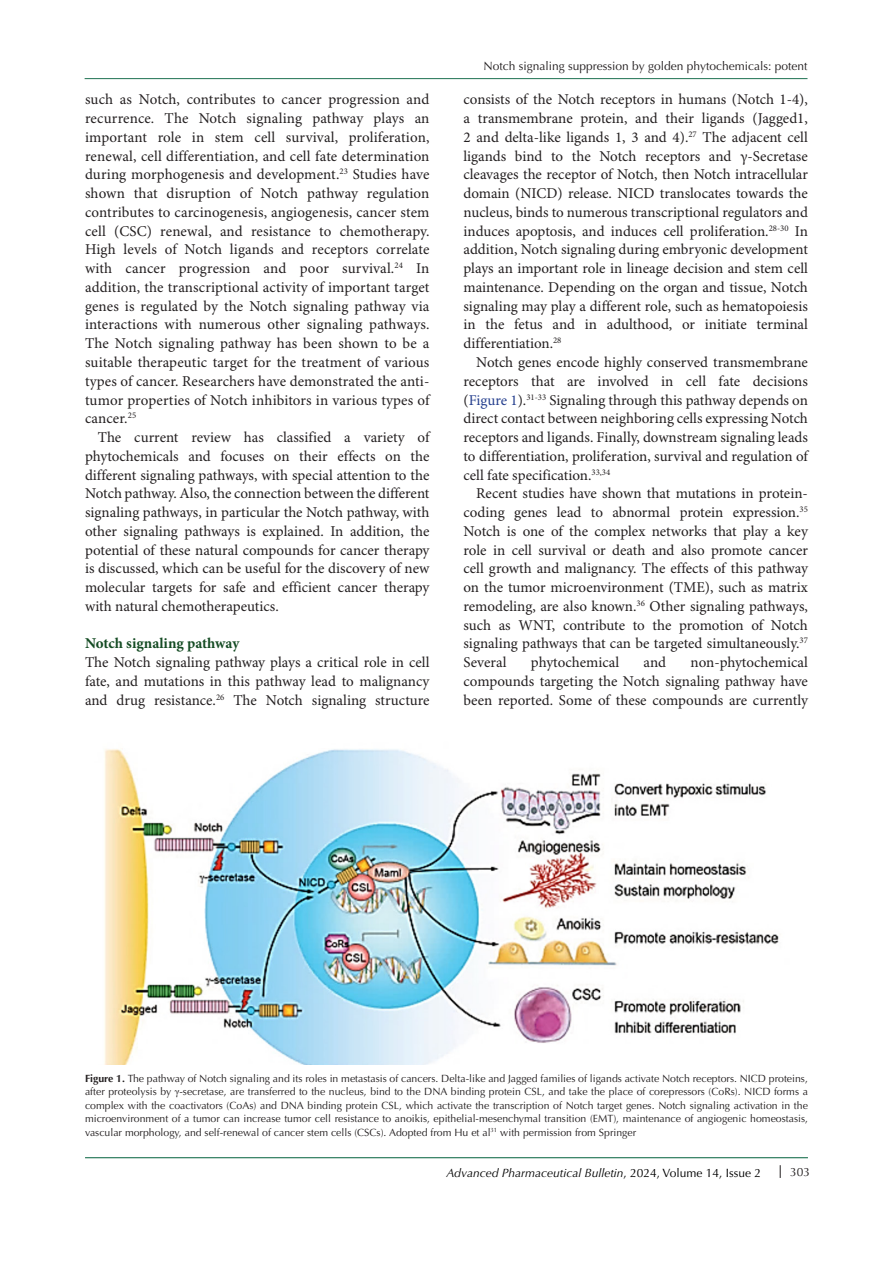
<style>
.page{position:relative;width:893px;height:1263px;background:#fff}
.page>*{position:absolute;margin:0;border:0;box-sizing:border-box;transform-origin:0 0}
.MDPI_3_1_text{font:15px/18.8px "Minion Pro";color:#231f20;text-align:justify}
.MDPI_4_1_table_capti{font:15px/18.8px "Minion Pro";letter-spacing:-.005em;color:#231f20;text-align:justify}
.MDPI_2_1_heading1{font:15px/18.8px "Minion Pro";color:#231f20;text-align:justify}
.MDPI_2_1_heading1-2{font:700 15px "Minion Pro";color:#144b23}
.t1{font:12px "Optima LT Std";color:#231f20}
.t2{font:italic 12px "Optima LT Std";color:#000}
.MDPI_5_1_figure_capt{font:10.5px/13.5px "Optima LT Std";color:#231f20;text-align:justify}
.s1{color:#253f8e}
.s2{font-weight:700}
.s3{font-family:"Times New Roman"}
.s4{font-style:normal}
</style>
<div class="page">
<svg style="left:780px;top:1165px;width:1px;height:13px"></svg>
<hr style="left:85px;top:1157px;width:723px;height:1px;background:#1e7252">
<hr style="left:85px;top:78px;width:722px;height:1px;background:#1e7252">
<img style="left:104px;top:749px;width:675px;height:316px">
<p class="MDPI_3_1_text" style="left:85px;top:91px;width:346px">such as Notch, contributes to cancer progression and recurrence. The Notch signaling pathway plays an important role in stem cell survival, proliferation, renewal, cell differentiation, and cell fate determination during morphogenesis and development.<sup>23</sup> Studies have shown that disruption of Notch pathway regulation contributes to carcinogenesis, angiogenesis, cancer stem cell (CSC) renewal, and resistance to chemotherapy.<br>High levels of Notch ligands and receptors correlate with cancer progression and poor survival.<sup>24</sup> In addition, the transcriptional activity of important target genes is regulated by the Notch signaling pathway via interactions with numerous other signaling pathways.<br>The Notch signaling pathway has been shown to be a suitable therapeutic target for the treatment of various types of cancer. Researchers have demonstrated the anti&shy;tumor properties of Notch inhibitors in various types of cancer.<sup>25</sup></p>
<p class="MDPI_2_1_heading1" style="left:85px;top:428px;width:346px;text-indent:13px">The current review has classified a variety of phytochemicals and focuses on their effects on the different signaling pathways, with special attention to the Notch pathway. Also, the connection between the different signaling pathways, in particular the Notch pathway, with other signaling pathways is explained. In addition, the potential of these natural compounds for cancer therapy is discussed, which can be useful for the discovery of new molecular targets for safe and efficient cancer therapy with natural chemotherapeutics.</p>
<p class="MDPI_2_1_heading1-2" style="left:85px;top:633px;width:156px">Notch signaling pathway</p>
<p class="MDPI_3_1_text" style="left:85px;top:653px;width:346px">The Notch signaling pathway plays a critical role in cell fate, and mutations in this pathway lead to malignancy and drug resistance.<sup>26</sup> The Notch signaling structure</p>
<p class="t1" style="left:483px;top:59px;width:326px">Notch signaling suppression by golden phytochemicals: potent</p>
<p class="MDPI_3_1_text" style="left:463px;top:91px;width:346px">consists of the Notch receptors in humans (Notch 1-4), a transmembrane protein, and their ligands (Jagged1, 2 and delta-like ligands 1, 3 and 4).<sup>27</sup> The adjacent cell ligands bind to the Notch receptors and γ-Secretase cleavages the receptor of Notch, then Notch intracellular domain (NICD) release. NICD translocates towards the nucleus, binds to numerous transcriptional regulators and induces apoptosis, and induces cell proliferation.<sup>28-30</sup> In addition, Notch signaling during embryonic development plays an important role in lineage decision and stem cell maintenance. Depending on the organ and tissue, Notch signaling may play a different role, such as hematopoiesis in the fetus and in adulthood, or initiate terminal differentiation.<sup>28</sup></p>
<p class="MDPI_3_1_text" style="left:463px;top:353px;width:346px;text-indent:13px">Notch genes encode highly conserved transmembrane receptors that are involved in cell fate decisions (<span class="s1">Figure 1</span>).<sup>31-33</sup> Signaling through this pathway depends on direct contact between neighboring cells expressing Notch receptors and ligands. Finally, downstream signaling leads to differentiation, proliferation, survival and regulation of cell fate specification.<sup>33,34</sup></p>
<p class="MDPI_4_1_table_capti" style="left:463px;top:485px;width:346px;text-indent:13px">Recent studies have shown that mutations in protein&shy;coding genes lead to abnormal protein expression.<sup>35<br></sup>Notch is one of the complex networks that play a key role in cell survival or death and also promote cancer cell growth and malignancy. The effects of this pathway on the tumor microenvironment (TME), such as matrix remodeling, are also known.<sup>36</sup> Other signaling pathways, such as WNT, contribute to the promotion of Notch signaling pathways that can be targeted simultaneously.<sup>37<br></sup>Several</p>
<p class="MDPI_4_1_table_capti" style="left:463px;top:653px;width:346px;text-indent:227px">non-phytochemical compounds targeting the Notch signaling pathway have been reported. Some of these compounds are currently</p>
<p class="MDPI_4_1_table_capti" style="left:531px;top:653px;width:90px">phytochemical</p>
<p class="MDPI_4_1_table_capti" style="left:644px;top:653px;width:24px">and</p>
<p class="MDPI_5_1_figure_capt" style="left:85px;top:1072px;width:724px"><span class="s2">Figure 1.</span> The pathway of Notch signaling and its roles in metastasis of cancers. Delta-like and Jagged families of ligands activate Notch receptors. NICD proteins, after proteolysis by <span class="s3">γ</span>-secretase, are transferred to the nucleus, bind to the DNA binding protein CSL, and take the place of corepressors (CoRs). NICD forms a complex with the coactivators (CoAs) and DNA binding protein CSL, which activate the transcription of Notch target genes. Notch signaling activation in the microenvironment of a tumor can increase tumor cell resistance to anoikis, epithelial-mesenchymal transition (EMT), maintenance of angiogenic homeostasis, vascular morphology, and self-renewal of cancer stem cells (CSCs). Adopted from Hu et al<sup>31</sup> with permission from Springer</p>
<p class="t2" style="left:446px;top:1165px;width:316px">Advanced Pharmaceutical Bulletin<span class="s4">, 2024, Volume 14, Issue 2</span></p>
<p class="t1" style="left:790px;top:1165px;width:22px">303</p>
</div>
